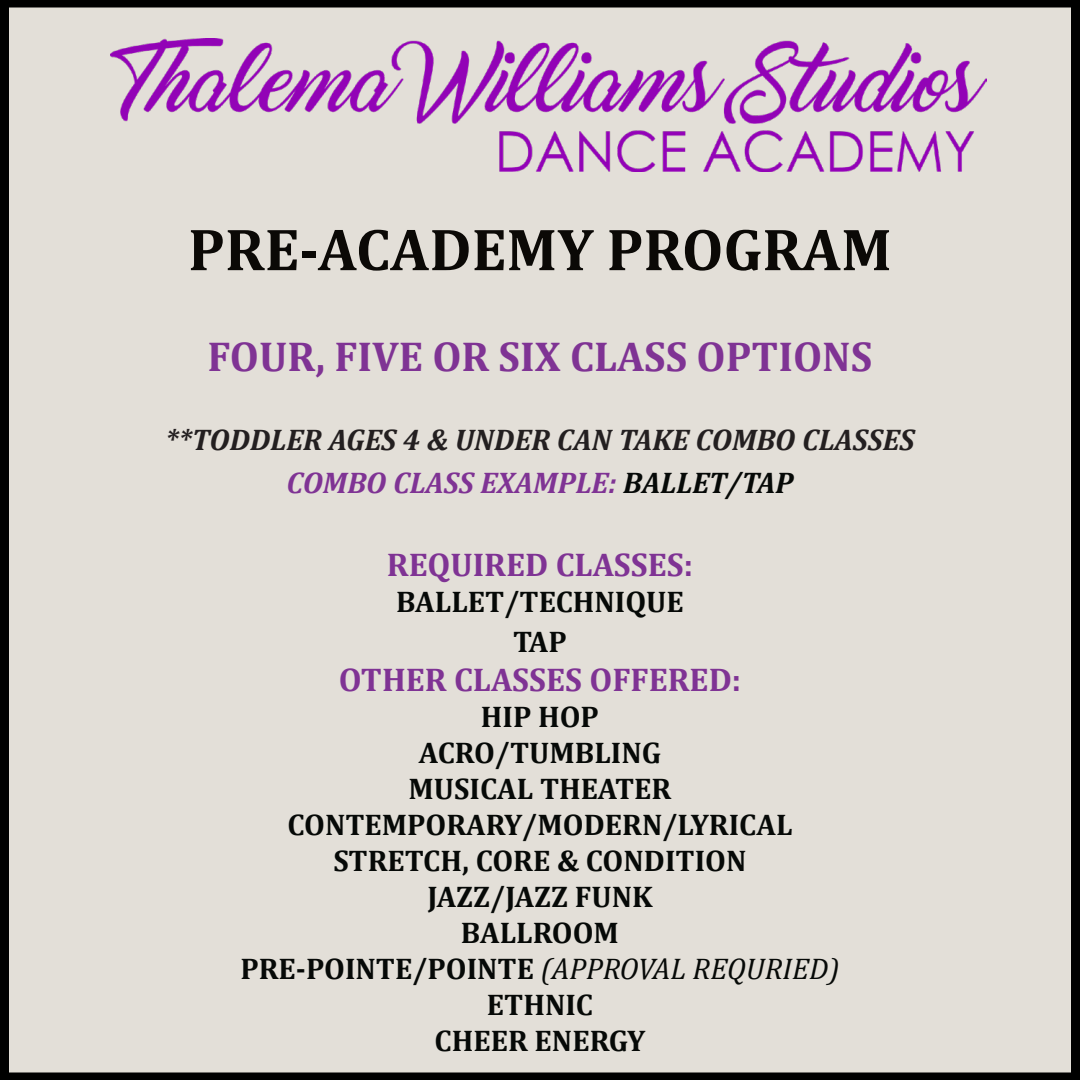
<style>
.page{position:relative;width:1080px;height:1080px;background:#e3dfd8}
.page>*{position:absolute;margin:0;border:0;box-sizing:border-box;transform-origin:0 0}
.t1{font:700 60px "Cambria";color:#0b0906}
.t2{font:700 42px "Cambria";color:#7f3394}
.t3{font:700 33px "Cambria";color:#7f3394}
.t4{font:700 30px "Cambria";color:#060907}
.t5{font:italic 700 30px "Cambria";color:#231f20}
.t6{font:italic 30px "Cambria";color:#060907}
.t7{font:italic 700 30px "Cambria";color:#7f3394}
.s1{color:#060907}
.s2{font-weight:700;font-style:normal}
</style>
<div class="page">
<img style="left:110px;top:38px;width:876px;height:134px">
<p class="t1" style="left:188px;top:207px;width:705px">PRE-ACADEMY PROGRAM</p>
<p class="t2" style="left:208px;top:327px;width:666px">FOUR, FIVE OR SIX CLASS OPTIONS</p>
<p class="t5" style="left:165px;top:419px;width:751px">**TODDLER AGES 4 &amp; UNDER CAN TAKE COMBO CLASSES</p>
<p class="t7" style="left:287px;top:462px;width:508px">COMBO CLASS EXAMPLE: <span class="s1">BALLET/TAP</span></p>
<p class="t3" style="left:387px;top:542px;width:308px">REQUIRED CLASSES:</p>
<p class="t4" style="left:396px;top:581px;width:289px">BALLET/TECHNIQUE</p>
<p class="t4" style="left:513px;top:620px;width:55px">TAP</p>
<p class="t3" style="left:339px;top:657px;width:404px">OTHER CLASSES OFFERED:</p>
<p class="t4" style="left:481px;top:696px;width:120px">HIP HOP</p>
<p class="t4" style="left:419px;top:732px;width:244px">ACRO/TUMBLING</p>
<p class="t4" style="left:409px;top:768px;width:264px">MUSICAL THEATER</p>
<p class="t4" style="left:287px;top:804px;width:507px">CONTEMPORARY/MODERN/LYRICAL</p>
<p class="t4" style="left:334px;top:840px;width:414px">STRETCH, CORE &amp; CONDITION</p>
<p class="t4" style="left:427px;top:876px;width:227px">JAZZ/JAZZ FUNK</p>
<p class="t4" style="left:461px;top:912px;width:160px">BALLROOM</p>
<p class="t6" style="left:240px;top:948px;width:601px"><span class="s2">PRE-POINTE/POINTE</span> (APPROVAL REQURIED)</p>
<p class="t4" style="left:487px;top:984px;width:108px">ETHNIC</p>
<p class="t4" style="left:435px;top:1020px;width:212px">CHEER ENERGY</p>
</div>
